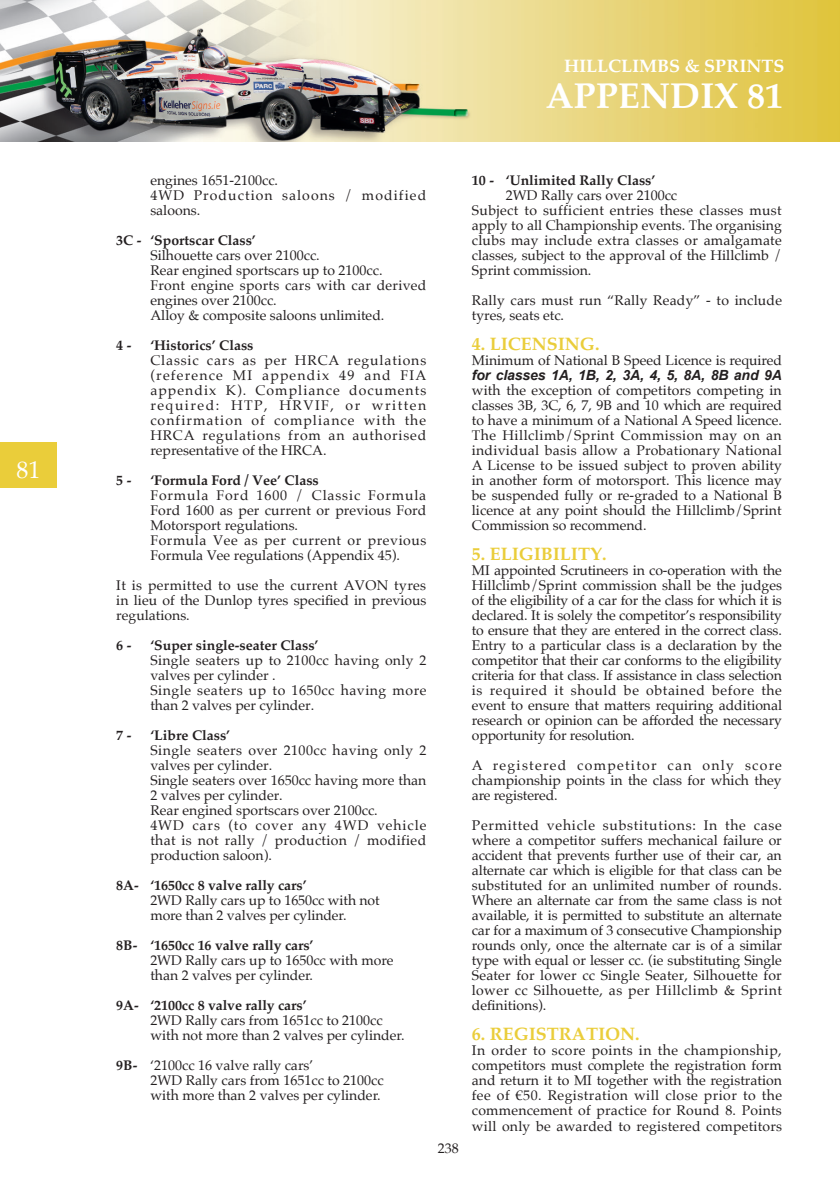
<style>
.page{position:relative;width:840px;height:1191px;background:#fff}
.page>*{position:absolute;margin:0;border:0;box-sizing:border-box;transform-origin:0 0}
.t1{font:700 36px "Palatino";color:#fff}
.t2{font:24px "Palatino";color:#fff}
.Text{font:700 18px "Palatino";color:#eacd3a}
.t3{font:700 18px "Palatino";color:#fff}
.Text-2{font:14px/15px "Palatino";color:#231f20;text-align:justify}
.Text-3{font:700 14px "Palatino";color:#231f20}
.Text-4{font:14px/15px "Palatino";letter-spacing:.02em;color:#231f20}
.Text-5{font:14px/15px "Palatino";letter-spacing:.035em;color:#231f20}
.Text-6{font:14px/15px "Palatino";letter-spacing:.03em;color:#231f20}
.Text-7{font:14px/15px "Palatino";letter-spacing:.075em;color:#231f20}
.s1{font-weight:700}
.s2{font-family:"Arial";font-weight:700;font-style:italic}
</style>
<div class="page">
<div style="left:0;top:442px;width:57px;height:46px;background:#eacd3a"></div>
<img style="left:0;top:0;width:839px;height:142px">
<h2 class="t2" style="left:16px;top:449px;width:25px">81</h2>
<p class="t3" style="left:564px;top:50px;width:221px">HILLCLIMBS &amp; SPRINTS</p>
<h1 class="t1" style="left:545px;top:65px;width:238px">APPENDIX 81</h1>
<p class="Text-2" style="left:150px;top:173px;width:129px">engines 1651-2100cc.</p>
<p class="Text-7" style="left:150px;top:188px;width:277px">4WD Production saloons / modified saloons.</p>
<p class="Text-3" style="left:116px;top:228px;width:141px">3C - ‘Sportscar Class’</p>
<p class="Text-2" style="left:150px;top:248px;width:171px">Silhouette cars over 2100cc.</p>
<p class="Text-2" style="left:150px;top:263px;width:233px">Rear engined sportscars up to 2100cc.</p>
<p class="Text-4" style="left:150px;top:278px;width:277px">Front engine sports cars with car derived engines over 2100cc.</p>
<p class="Text-2" style="left:150px;top:308px;width:235px">Alloy &amp; composite saloons unlimited.</p>
<p class="Text-3" style="left:116px;top:333px;width:17px">4 -</p>
<p class="Text-3" style="left:150px;top:333px;width:105px">‘Historics’ Class</p>
<p class="Text-2" style="left:150px;top:353px;width:277px">Classic cars as per HRCA regulations (reference MI appendix 49 and FIA appendix K). Compliance documents required: HTP, HRVIF, or written confirmation of compliance with the HRCA regulations from an authorised representative of the HRCA.</p>
<p class="Text-3" style="left:116px;top:468px;width:17px">5 -</p>
<p class="Text-3" style="left:150px;top:468px;width:170px">‘Formula Ford / Vee’ Class</p>
<p class="Text-2" style="left:150px;top:488px;width:277px">Formula Ford 1600 / Classic Formula Ford 1600 as per current or previous Ford Motorsport regulations.</p>
<p class="Text-2" style="left:150px;top:533px;width:277px">Formula Vee as per current or previous<br>Formula Vee regulations (Appendix 45).</p>
<p class="Text-2" style="left:116px;top:578px;width:311px">It is permitted to use the current AVON tyres in lieu of the Dunlop tyres specified in previous regulations.</p>
<p class="Text-3" style="left:116px;top:633px;width:17px">6 -</p>
<p class="Text-3" style="left:150px;top:633px;width:169px">‘Super single-seater Class’</p>
<p class="Text-4" style="left:150px;top:653px;width:277px">Single seaters up to 2100cc having only 2 valves per cylinder .</p>
<p class="Text-5" style="left:150px;top:683px;width:277px">Single seaters up to 1650cc having more than 2 valves per cylinder.</p>
<p class="Text-3" style="left:116px;top:723px;width:17px">7 -</p>
<p class="Text-3" style="left:150px;top:723px;width:81px">‘Libre Class’</p>
<p class="Text-6" style="left:150px;top:743px;width:277px">Single seaters over 2100cc having only 2 valves per cylinder.</p>
<p class="Text-2" style="left:150px;top:773px;width:277px">Single seaters over 1650cc having more than<br>2 valves per cylinder.</p>
<p class="Text-2" style="left:150px;top:803px;width:229px">Rear engined sportscars over 2100cc.</p>
<p class="Text-2" style="left:150px;top:818px;width:277px">4WD cars (to cover any 4WD vehicle that is not rally / production / modified production saloon).</p>
<p class="Text-3" style="left:116px;top:873px;width:192px">8A- ‘1650cc 8 valve rally cars’</p>
<p class="Text-2" style="left:150px;top:893px;width:231px">2WD Rally cars up to 1650cc with not more than 2 valves per cylinder.</p>
<p class="Text-3" style="left:116px;top:933px;width:199px">8B- ‘1650cc 16 valve rally cars’</p>
<p class="Text-2" style="left:150px;top:953px;width:244px">2WD Rally cars up to 1650cc with more than 2 valves per cylinder.</p>
<p class="Text-3" style="left:116px;top:993px;width:192px">9A- ‘2100cc 8 valve rally cars’</p>
<p class="Text-2" style="left:150px;top:1013px;width:234px">2WD Rally cars from 1651cc to 2100cc</p>
<p class="Text-2" style="left:150px;top:1028px;width:255px">with not more than 2 valves per cylinder.</p>
<p class="Text-2" style="left:116px;top:1058px;width:198px"><span class="s1">9B-</span> ‘2100cc 16 valve rally cars’</p>
<p class="Text-2" style="left:150px;top:1073px;width:235px">2WD Rally cars from 1651cc to 2100cc</p>
<p class="Text-2" style="left:150px;top:1088px;width:232px">with more than 2 valves per cylinder.</p>
<p class="Text-2" style="left:437px;top:1141px;width:22px">238</p>
<p class="Text-3" style="left:471px;top:168px;width:185px">10 - ‘Unlimited Rally Class’</p>
<p class="Text-2" style="left:505px;top:188px;width:173px">2WD Rally cars over 2100cc</p>
<p class="Text-2" style="left:471px;top:203px;width:311px">Subject to sufficient entries these classes must apply to all Championship events. The organising clubs may include extra classes or amalgamate classes, subject to the approval of the Hillclimb / Sprint commission.</p>
<p class="Text-2" style="left:471px;top:293px;width:311px">Rally cars must run “Rally Ready” - to include tyres, seats etc.</p>
<p class="Text" style="left:471px;top:329px;width:129px">4. LICENSING.</p>
<p class="Text-2" style="left:471px;top:353px;width:311px">Minimum of National B Speed Licence is required <span class="s2">for classes 1A, 1B, 2, 3A, 4, 5, 8A, 8B and 9A </span>with the exception of competitors competing in classes 3B, 3C, 6, 7, 9B and 10 which are required to have a minimum of a National A Speed licence.<br>The Hillclimb/Sprint Commission may on an individual basis allow a Probationary National A License to be issued subject to proven ability in another form of motorsport. This licence may be suspended fully or re-graded to a National B licence at any point should the Hillclimb/Sprint Commission so recommend.</p>
<p class="Text" style="left:471px;top:539px;width:136px">5. ELIGIBILITY.</p>
<p class="Text-2" style="left:471px;top:563px;width:311px">MI appointed Scrutineers in co-operation with the Hillclimb/Sprint commission shall be the judges of the eligibility of a car for the class for which it is declared. It is solely the competitor’s responsibility to ensure that they are entered in the correct class.<br>Entry to a particular class is a declaration by the competitor that their car conforms to the eligibility criteria for that class. If assistance in class selection is required it should be obtained before the event to ensure that matters requiring additional research or opinion can be afforded the necessary opportunity for resolution.</p>
<p class="Text-2" style="left:471px;top:758px;width:311px">A registered competitor can only score championship points in the class for which they are registered.</p>
<p class="Text-2" style="left:471px;top:818px;width:311px">Permitted vehicle substitutions: In the case where a competitor suffers mechanical failure or accident that prevents further use of their car, an alternate car which is eligible for that class can be substituted for an unlimited number of rounds.<br>Where an alternate car from the same class is not available, it is permitted to substitute an alternate car for a maximum of 3 consecutive Championship rounds only, once the alternate car is of a similar type with equal or lesser cc. (ie substituting Single Seater for lower cc Single Seater, Silhouette for lower cc Silhouette, as per Hillclimb &amp; Sprint definitions).</p>
<p class="Text" style="left:471px;top:1019px;width:169px">6. REGISTRATION.</p>
<p class="Text-2" style="left:471px;top:1043px;width:311px">In order to score points in the championship, competitors must complete the registration form and return it to MI together with the registration fee of €50. Registration will close prior to the commencement of practice for Round 8. Points will only be awarded to registered competitors</p>
</div>
